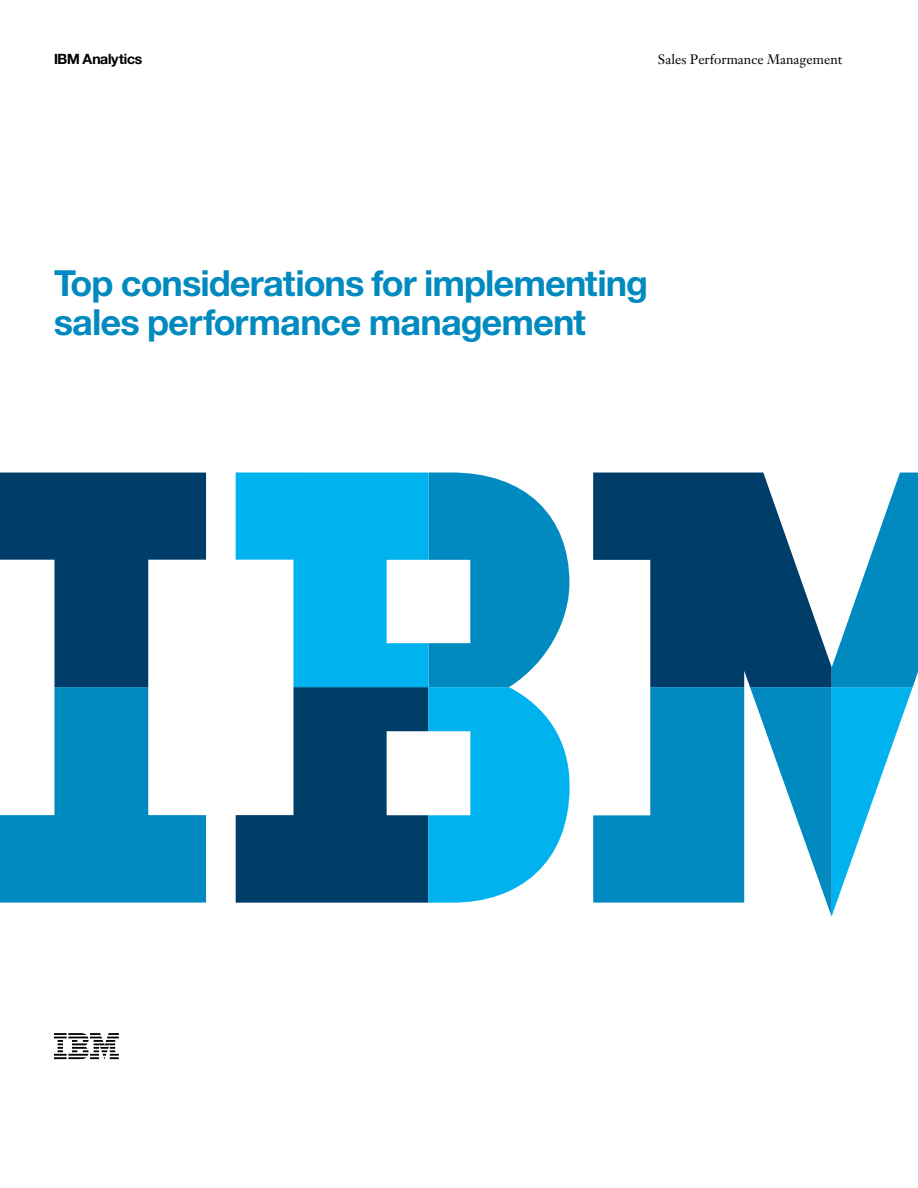
<style>
.page{position:relative;width:918px;height:1188px;background:#fff}
.page>*{position:absolute;margin:0;border:0;box-sizing:border-box;transform-origin:0 0}
.t1{font:36px/39px "Helv Neue Boldfor IBM";letter-spacing:-.01em;color:#008abf}
.t2{font:14.25px "Helv Neue Boldfor IBM";letter-spacing:-.02em;color:#000}
.t3{font:13.5px "Janson Text LT Pro";color:#000}
</style>
<div class="page">
<svg style="left:54px;top:1033px;width:65px;height:26px"></svg>
<svg style="left:0;top:687px;width:206px;height:216px;fill:#008abf"></svg>
<svg style="left:593px;top:473px;width:239px;height:214px;fill:#003e69"></svg>
<svg style="left:1px;top:473px;width:205px;height:214px;fill:#003e69"></svg>
<svg style="left:593px;top:687px;width:239px;height:229px;fill:#008abf"></svg>
<svg style="left:832px;top:473px;width:86px;height:442px"></svg>
<svg style="left:236px;top:473px;width:334px;height:430px"></svg>
<svg style="left:0;top:473px;width:1px;height:87px"></svg>
<p class="t2" style="left:54px;top:50px;width:90px">IBM Analytics</p>
<p class="t3" style="left:658px;top:51px;width:186px">Sales Performance Management</p>
<p class="t1" style="left:54px;top:262px;width:595px">Top considerations for implementing sales performance management</p>
</div>
